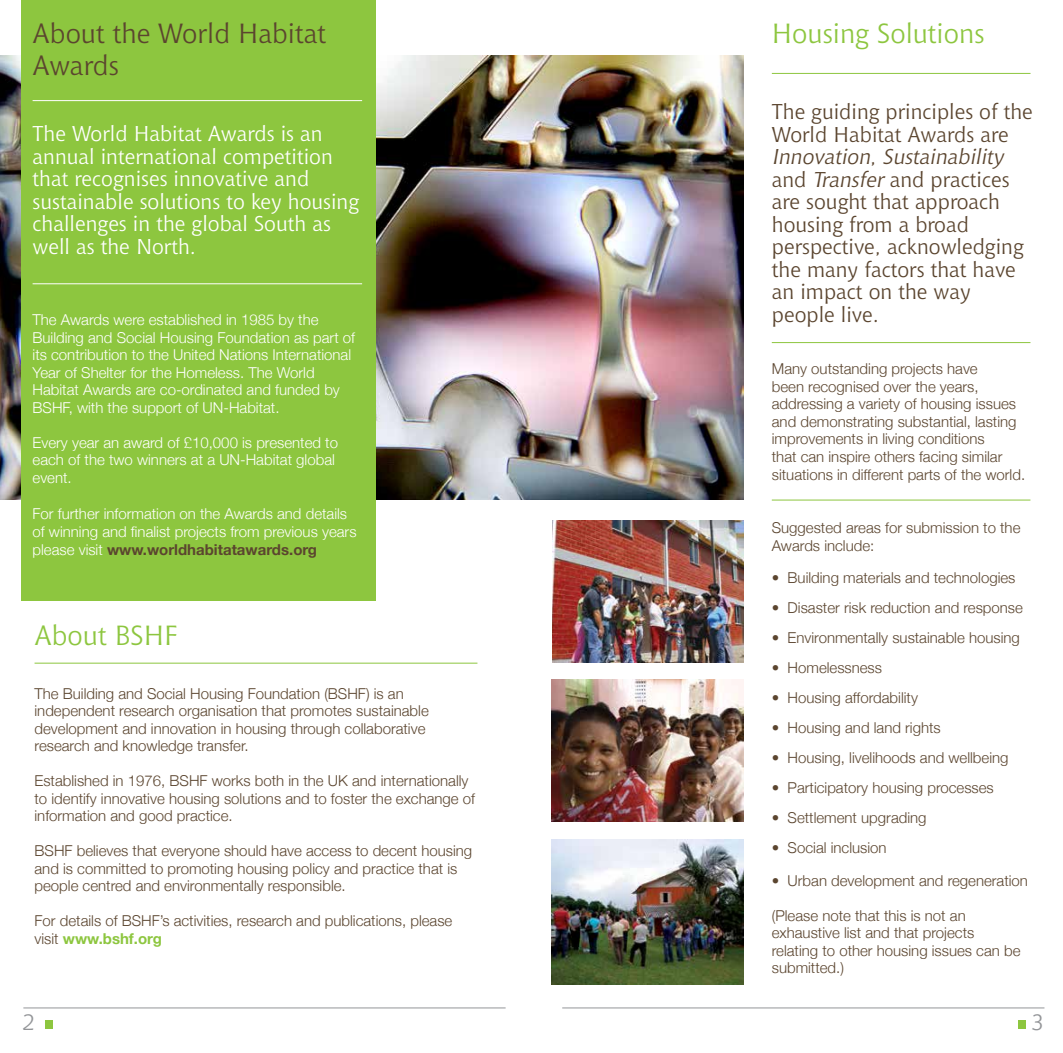
<style>
.page{position:relative;width:1063px;height:1053px;background:#fff}
.page>*{position:absolute;margin:0;border:0;box-sizing:border-box;transform-origin:0 0}
.t1{font:27.5px/32.5px "Chianti BT";color:#5b452f}
.t2{font:27.5px "Chianti BT";color:#8dc63f}
.t3{font:22.5px "Chianti BT";color:#939598}
.t4{font:21.25px/22.5px "Chianti BT";color:#5b452f}
.t5{font:21.25px/22.5px "Chianti BT";color:#fff}
.t6{font:300 15px/17.5px "Helvetica Neue";color:#5b452f}
.t7{font:300 15px/17.5px "Helvetica Neue";color:#fff}
.s1{font-weight:700;color:#5b452f}
.s2{font-weight:700;color:#8dc63f}
.s3{font-style:italic}
</style>
<div class="page">
<img style="left:0;top:56px;width:743px;height:443px">
<div style="left:21px;top:0;width:355px;height:600px;background:#8dc63f"></div>
<img style="left:553px;top:520px;width:190px;height:142px">
<img style="left:552px;top:839px;width:191px;height:145px">
<img style="left:552px;top:679px;width:191px;height:142px">
<div style="left:45px;top:1019px;width:8px;height:9px;background:#8dc63f"></div>
<div style="left:1018px;top:1019px;width:8px;height:9px;background:#8dc63f"></div>
<hr style="left:23px;top:1007px;width:483px;height:1px;background:#939598">
<hr style="left:562px;top:1007px;width:482px;height:1px;background:#939598">
<hr style="left:33px;top:100px;width:329px;height:1px;background:#fff">
<hr style="left:33px;top:283px;width:329px;height:1px;background:#fff">
<hr style="left:35px;top:663px;width:442px;height:1px;background:#8dc63f">
<hr style="left:772px;top:73px;width:259px;height:1px;background:#8dc63f">
<hr style="left:772px;top:342px;width:258px;height:1px;background:#8dc63f">
<hr style="left:772px;top:500px;width:258px;height:1px;background:#8dc63f">
<h1 class="t1" style="left:33px;top:17px;width:295px">About the World Habitat<br>Awards</h1>
<h3 class="t5" style="left:33px;top:122px;width:328px">The World Habitat Awards is an annual international competition that recognises innovative and sustainable solutions to key housing challenges in the global South as well as the North.</h3>
<p class="t7" style="left:33px;top:310px;width:324px">The Awards were established in 1985 by the Building and Social Housing Foundation as part of its contribution to the United Nations International Year of Shelter for the Homeless. The World Habitat Awards are co-ordinated and funded by BSHF, with the support of UN-Habitat.</p>
<p class="t7" style="left:33px;top:433px;width:307px">Every year an award of £10,000 is presented to each of the two winners at a UN-Habitat global event.</p>
<p class="t7" style="left:33px;top:503px;width:325px;line-height:18px">For further information on the Awards and details of winning and finalist projects from previous years please visit <span class="s1">www.worldhabitatawards.org</span></p>
<h1 class="t2" style="left:35px;top:618px;width:144px">About BSHF</h1>
<p class="t6" style="left:35px;top:683px;width:396px">The Building and Social Housing Foundation (BSHF) is an independent research organisation that promotes sustainable development and innovation in housing through collaborative research and knowledge transfer.</p>
<p class="t6" style="left:35px;top:771px;width:442px">Established in 1976, BSHF works both in the UK and internationally to identify innovative housing solutions and to foster the exchange of information and good practice.</p>
<p class="t6" style="left:35px;top:841px;width:439px">BSHF believes that everyone should have access to decent housing and is committed to promoting housing policy and practice that is people centred and environmentally responsible.</p>
<p class="t6" style="left:35px;top:911px;width:419px">For details of BSHF’s activities, research and publications, please visit <span class="s2">www.bshf.org</span></p>
<h1 class="t2" style="left:772px;top:16px;width:214px">Housing Solutions</h1>
<p class="t4" style="left:772px;top:100px;width:262px">The guiding principles of the<br>World Habitat Awards are<br><span class="s3">Innovation</span>, <span class="s3">Sustainability </span>and <span class="s3">Transfer</span> and practices are sought that approach housing from a broad perspective, acknowledging the many factors that have an impact on the way people live.</p>
<p class="t6" style="left:772px;top:359px;width:255px">Many outstanding projects have<br>been recognised over the years, addressing a variety of housing issues and demonstrating substantial, lasting improvements in living conditions<br>that can inspire others facing similar situations in different parts of the world.</p>
<p class="t6" style="left:772px;top:518px;width:250px">Suggested areas for submission to the<br>Awards include:</p>
<p class="t6" style="left:772px;top:568px;width:245px">• Building materials and technologies</p>
<p class="t6" style="left:772px;top:598px;width:253px">• Disaster risk reduction and response</p>
<p class="t6" style="left:772px;top:628px;width:250px">• Environmentally sustainable housing</p>
<p class="t6" style="left:772px;top:658px;width:112px">• Homelessness</p>
<p class="t6" style="left:772px;top:688px;width:148px">• Housing affordability</p>
<p class="t6" style="left:772px;top:718px;width:170px">• Housing and land rights</p>
<p class="t6" style="left:772px;top:748px;width:238px">• Housing, livelihoods and wellbeing</p>
<p class="t6" style="left:772px;top:778px;width:223px">• Participatory housing processes</p>
<p class="t6" style="left:772px;top:808px;width:156px">• Settlement upgrading</p>
<p class="t6" style="left:772px;top:838px;width:116px">• Social inclusion</p>
<p class="t6" style="left:772px;top:870px;width:258px">• Urban development and regeneration</p>
<p class="t6" style="left:772px;top:905px;width:250px">(Please note that this is not an exhaustive list and that projects relating to other housing issues can be submitted.)</p>
<h2 class="t3" style="left:22px;top:1008px;width:14px">2</h2>
<h2 class="t3" style="left:1031px;top:1008px;width:14px">3</h2>
</div>
